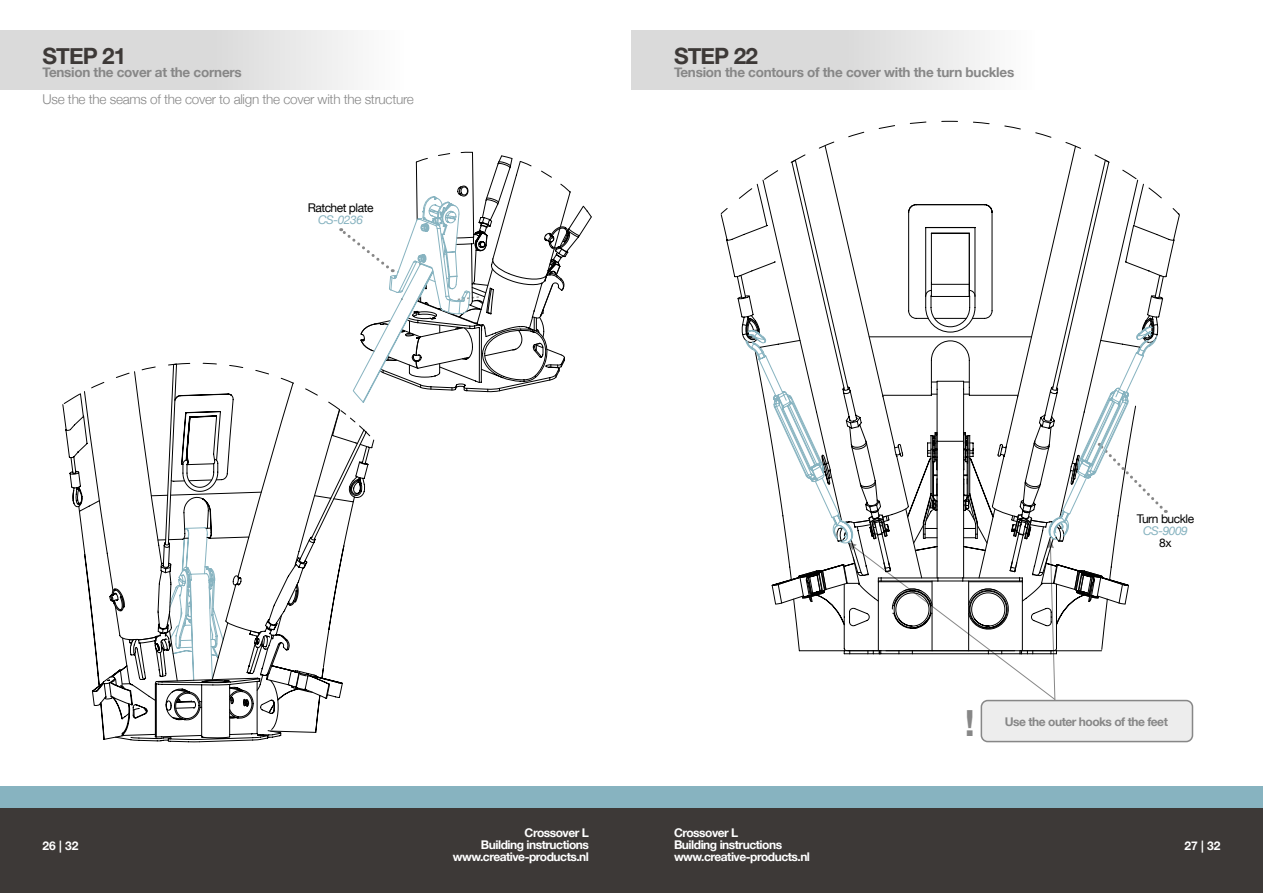
<style>
.page{position:relative;width:1263px;height:893px;background:#fff}
.page>*{position:absolute;margin:0;border:0;box-sizing:border-box;transform-origin:0 0}
.t1{font:700 36px "Helvetica Neue";color:#878787}
.t2{font:700 22.5px "Helvetica Neue";letter-spacing:-.04em;color:#3d3937}
.t3{font:700 13.5px "Helvetica Neue";letter-spacing:-.02em;color:#878787}
.t4{font:300 13.5px "Helvetica Neue";letter-spacing:-.02em;color:#878787}
.t5{font:700 12px/12px "Helvetica Neue";letter-spacing:-.04em;color:#fff;text-align:right}
.t6{font:700 12px "Helvetica Neue";letter-spacing:-.04em;color:#878787}
.t7{font:12px "Helvetica Neue";letter-spacing:-.04em;color:#000}
.t8{font:italic 12px "Helvetica Neue";letter-spacing:-.04em;color:#87b3c0}
</style>
<div class="page">
<div style="left:0;top:808px;width:1263px;height:85px;background:#3d3937"></div>
<div style="left:0;top:787px;width:1263px;height:21px;background:#87b3c0"></div>
<div style="left:981px;top:700px;width:211px;height:42px;background:#ededed;border-radius:6px"></div>
<div style="left:981px;top:700px;width:212px;height:42px;border:2px solid #878787;border-radius:6px"></div>
<div style="left:631px;top:30px;width:404px;height:59px;background:linear-gradient(to right,#d1d1d1,#f4f4f4)"></div>
<div style="left:0;top:30px;width:404px;height:59px;background:linear-gradient(to right,#d1d1d1,#f4f4f4)"></div>
<svg style="left:64px;top:152px;width:528px;height:590px"></svg>
<svg style="left:737px;top:225px;width:437px;height:476px"></svg>
<svg style="left:721px;top:121px;width:458px;height:93px"></svg>
<h2 class="t2" style="left:43px;top:39px;width:85px">STEP 21</h2>
<p class="t3" style="left:43px;top:62px;width:201px">Tension the cover at the corners</p>
<p class="t4" style="left:43px;top:88px;width:373px">Use the the seams of the cover to align the cover with the structure</p>
<p class="t7" style="left:308px;top:199px;width:67px">Ratchet plate</p>
<p class="t8" style="left:318px;top:211px;width:46px">CS-0236</p>
<h2 class="t2" style="left:674px;top:39px;width:85px">STEP 22</h2>
<p class="t3" style="left:674px;top:62px;width:342px">Tension the contours of the cover with the turn buckles</p>
<p class="t7" style="left:1137px;top:510px;width:59px">Turn buckle</p>
<p class="t8" style="left:1143px;top:522px;width:46px">CS-9009</p>
<p class="t7" style="left:1159px;top:534px;width:14px">8x</p>
<h1 class="t1" style="left:965px;top:694px;width:12px">!</h1>
<p class="t6" style="left:1005px;top:712px;width:164px">Use the outer hooks of the feet</p>
<p class="t5" style="left:453px;top:827px;width:138px">Crossover L<br>Building instructions www.creative-products.nl</p>
<p class="t5" style="left:674px;top:827px;width:138px;text-align:left">Crossover L<br>Building instructions www.creative-products.nl</p>
<p class="t5" style="left:43px;top:840px;width:38px">26 | 32</p>
<p class="t5" style="left:1184px;top:840px;width:38px">27 | 32</p>
</div>
